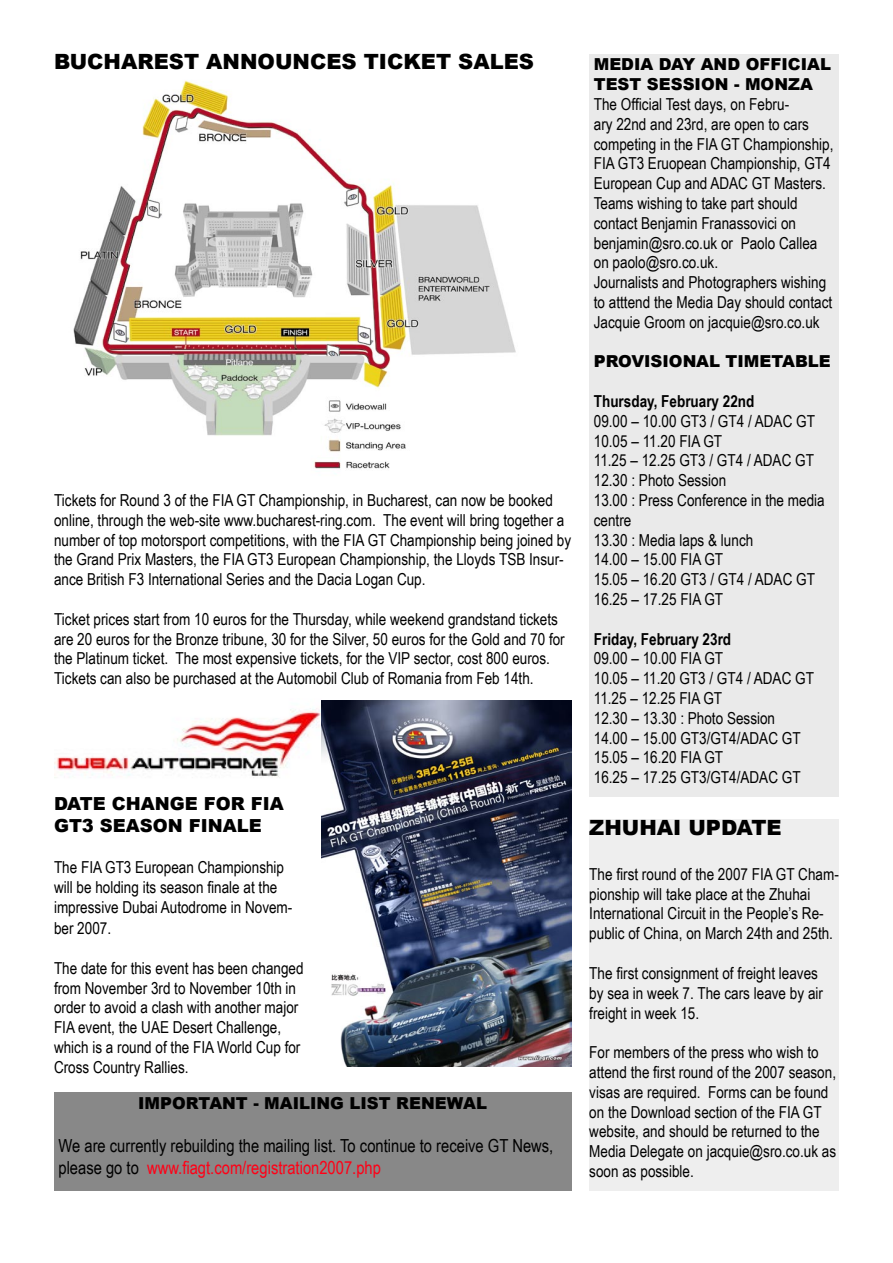
<style>
.page{position:relative;width:893px;height:1263px;background:#fff}
.page>*{position:absolute;margin:0;border:0;box-sizing:border-box;transform-origin:0 0}
.t1{font:900 21px "Arial";color:#000}
.t2{font:18px/21.6px "Arial Narrow";color:#000}
.t3{font:900 18px/21.6px "Arial";color:#000}
.t4{font:16.5px/19.8px "Arial Narrow";color:#000}
.t5{font:900 16.5px/19.8px "Arial";color:#000}
.t6{font:700 16.5px "Arial Narrow";color:#000}
.s1{color:#ff0016}
</style>
<div class="page">
<img style="left:73px;top:80px;width:443px;height:389px">
<img style="left:54px;top:700px;width:268px;height:78px">
<div style="left:589px;top:820px;width:250px;height:371px;background:#eee"></div>
<div style="left:589px;top:54px;width:250px;height:742px;background:#eaeaea"></div>
<div style="left:54px;top:1093px;width:517px;height:98px;background:#888"></div>
<img style="left:322px;top:700px;width:249px;height:367px">
<p class="t1" style="left:54px;top:46px;width:482px">BUCHAREST ANNOUNCES TICKET SALES</p>
<p class="t4" style="left:54px;top:490px;width:519px">Tickets for Round 3 of the FIA GT Championship, in Bucharest, can now be booked online, through the web-site www.bucharest-ring.com. The event will bring together a number of top motorsport competitions, with the FIA GT Championship being joined by the Grand Prix Masters, the FIA GT3 European Championship, the Lloyds TSB Insur&shy;ance British F3 International Series and the Dacia Logan Cup.</p>
<p class="t4" style="left:54px;top:608px;width:512px">Ticket prices start from 10 euros for the Thursday, while weekend grandstand tickets are 20 euros for the Bronze tribune, 30 for the Silver, 50 euros for the Gold and 70 for the Platinum ticket. The most expensive tickets, for the VIP sector, cost 800 euros.<br>Tickets can also be purchased at the Automobil Club of Romania from Feb 14th.</p>
<p class="t3" style="left:54px;top:792px;width:231px">DATE CHANGE FOR FIA<br>GT3 SEASON FINALE</p>
<p class="t4" style="left:54px;top:857px;width:240px">The FIA GT3 European Championship will be holding its season finale at the impressive Dubai Autodrome in Novem-</p>
<p class="t4" style="left:54px;top:918px;width:59px">ber 2007.</p>
<p class="t4" style="left:54px;top:957px;width:251px">The date for this event has been changed from November 3rd to November 10th in order to avoid a clash with another major FIA event, the UAE Desert Challenge, which is a round of the FIA World Cup for Cross Country Rallies.</p>
<p class="t5" style="left:138px;top:1093px;width:350px">IMPORTANT - MAILING LIST RENEWAL</p>
<p class="t2" style="left:58px;top:1135px;width:496px">We are currently rebuilding the mailing list. To continue to receive GT News, please go to <span class="s1">www.fiagt.com/registration2007.php</span></p>
<p class="t5" style="left:594px;top:54px;width:239px">MEDIA DAY AND OFFICIAL<br>TEST SESSION - MONZA</p>
<p class="t4" style="left:594px;top:94px;width:241px">The Official Test days, on Febru-<br>ary 22nd and 23rd, are open to cars competing in the FIA GT Championship, FIA GT3 Eruopean Championship, GT4<br>European Cup and ADAC GT Masters.<br>Teams wishing to take part should contact Benjamin Franassovici on benjamin@sro.co.uk or Paolo Callea on paolo@sro.co.uk.<br>Journalists and Photographers wishing to atttend the Media Day should contact Jacquie Groom on jacquie@sro.co.uk</p>
<p class="t5" style="left:594px;top:351px;width:238px">PROVISIONAL TIMETABLE</p>
<p class="t6" style="left:594px;top:389px;width:162px">Thursday, February 22nd</p>
<p class="t4" style="left:594px;top:410px;width:232px">09.00 – 10.00 GT3 / GT4 / ADAC GT<br>10.05 – 11.20 FIA GT<br>11.25 – 12.25 GT3 / GT4 / ADAC GT<br>12.30 : Photo Session<br>13.00 : Press Conference in the media centre<br>13.30 : Media laps &amp; lunch<br>14.00 – 15.00 FIA GT<br>15.05 – 16.20 GT3 / GT4 / ADAC GT<br>16.25 – 17.25 FIA GT</p>
<p class="t6" style="left:594px;top:626px;width:139px">Friday, February 23rd</p>
<p class="t4" style="left:594px;top:648px;width:222px">09.00 – 10.00 FIA GT<br>10.05 – 11.20 GT3 / GT4 / ADAC GT<br>11.25 – 12.25 FIA GT<br>12.30 – 13.30 : Photo Session<br>14.00 – 15.00 GT3/GT4/ADAC GT<br>15.05 – 16.20 FIA GT<br>16.25 – 17.25 GT3/GT4/ADAC GT</p>
<p class="t1" style="left:589px;top:812px;width:194px">ZHUHAI UPDATE</p>
<p class="t4" style="left:589px;top:863px;width:251px">The first round of the 2007 FIA GT Cham&shy;pionship will take place at the Zhuhai International Circuit in the People’s Re&shy;public of China, on March 24th and 25th.</p>
<p class="t4" style="left:589px;top:962px;width:235px">The first consignment of freight leaves by sea in week 7. The cars leave by air freight in week 15.</p>
<p class="t4" style="left:589px;top:1042px;width:248px">For members of the press who wish to attend the first round of the 2007 season, visas are required. Forms can be found on the Download section of the FIA GT website, and should be returned to the Media Delegate on jacquie@sro.co.uk as soon as possible.</p>
</div>
